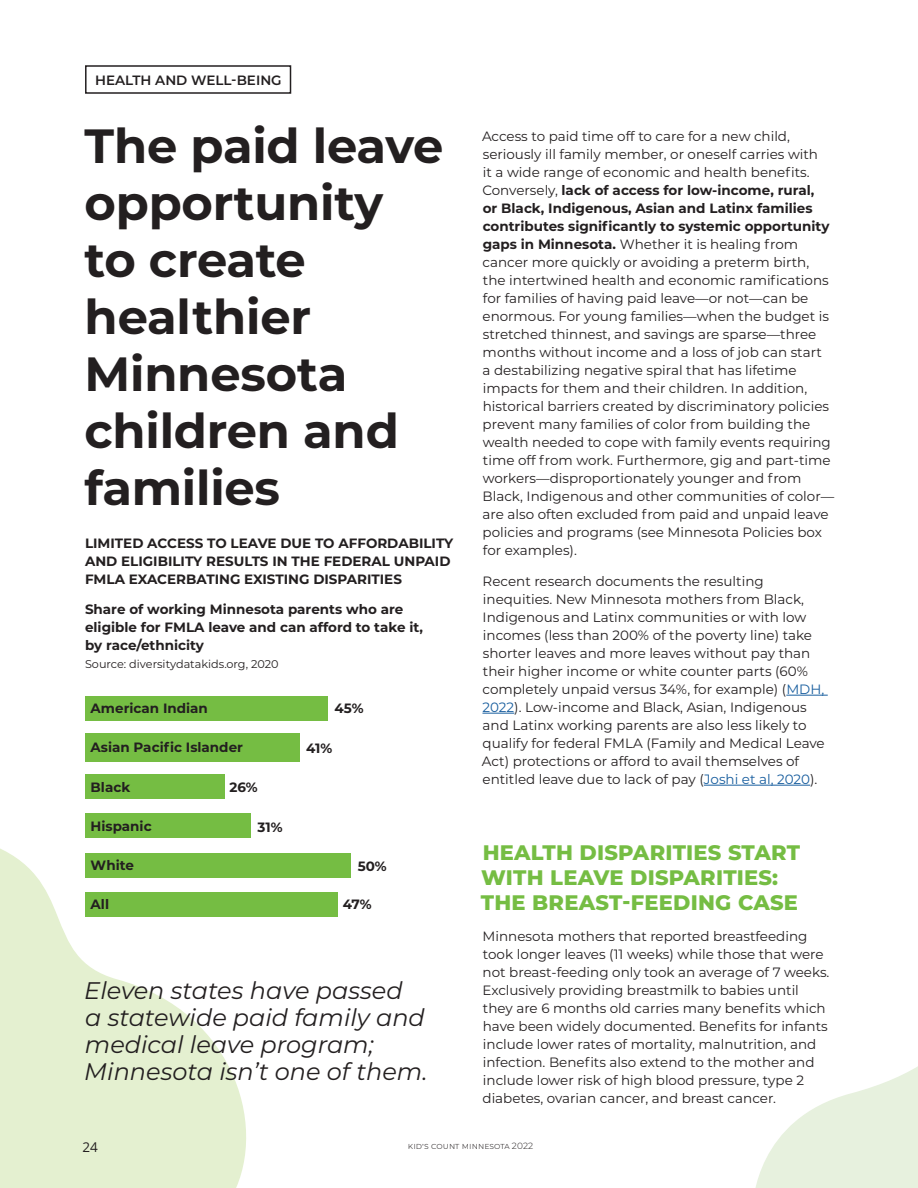
<style>
.page{position:relative;width:918px;height:1188px;background:#fff}
.page>*{position:absolute;margin:0;border:0;box-sizing:border-box;transform-origin:0 0}
.Headline{font:700 48px/57px "Montserrat";letter-spacing:-.005em;color:#231f20}
.body_text{font:italic 24px/27px "Montserrat";color:#231f20}
.Sub_Title{font:800 21px/25.2px "Montserrat";letter-spacing:.01em;color:#75bd43}
.body_text-2{font:13.5px/18px "Montserrat";color:#231f20}
.Sub_Title-2{font:700 13.5px/18px "Montserrat";color:#231f20}
.body_text-3{font:600 13.5px "Montserrat";color:#231f20}
.t1{font:13.5px "Open Sans";color:#231f20}
.Sub_Title-3{font:11.25px "Montserrat";color:#231f20}
.t2{font:300 9px "Montserrat";letter-spacing:.005em;color:#231f20}
.s1{font-weight:700}
.s2{color:#175d9e}
</style>
<div class="page">
<svg style="left:0;top:848px;width:248px;height:340px;fill:#e4f0d0"></svg>
<svg style="left:753px;top:694px;width:165px;height:494px"></svg>
<hr style="left:786px;top:695px;width:42px;height:1px;background:#175d9e">
<hr style="left:482px;top:713px;width:32px;height:1px;background:#175d9e">
<hr style="left:704px;top:785px;width:106px;height:1px;background:#175d9e">
<div style="left:85px;top:696px;width:243px;height:24px;background:#75bd43"></div>
<div style="left:85px;top:733px;width:215px;height:29px;background:#75bd43"></div>
<div style="left:85px;top:774px;width:139px;height:25px;background:#75bd43"></div>
<div style="left:85px;top:814px;width:166px;height:24px;background:#75bd43"></div>
<div style="left:85px;top:853px;width:266px;height:24px;background:#75bd43"></div>
<div style="left:85px;top:892px;width:253px;height:24px;background:#75bd43"></div>
<div style="left:85px;top:65px;width:206px;height:29px;border:2px solid #231f20"></div>
<p class="body_text-3" style="left:95px;top:71px;width:188px">HEALTH AND WELL-BEING</p>
<p class="Headline" style="left:85px;top:115px;width:360px">The paid leave opportunity to create healthier<br>Minnesota children and families</p>
<p class="body_text-2" style="left:482px;top:127px;width:354px">Access to paid time off to care for a new child, seriously ill family member, or oneself carries with<br>it a wide range of economic and health benefits.<br>Conversely, <span class="s1">lack of access for low-income, rural,<br>or Black, Indigenous, Asian and Latinx families contributes significantly to systemic opportunity gaps in Minnesota.</span> Whether it is healing from cancer more quickly or avoiding a preterm birth, the intertwined health and economic ramifications for families of having paid leave—or not—can be enormous. For young families—when the budget is stretched thinnest, and savings are sparse—three months without income and a loss of job can start<br>a destabilizing negative spiral that has lifetime impacts for them and their children. In addition, historical barriers created by discriminatory policies prevent many families of color from building the wealth needed to cope with family events requiring time off from work. Furthermore, gig and part-time workers—disproportionately younger and from Black, Indigenous and other communities of color— are also often excluded from paid and unpaid leave policies and programs (see Minnesota Policies box for examples).</p>
<p class="body_text-2" style="left:482px;top:571px;width:344px">Recent research documents the resulting inequities. New Minnesota mothers from Black, Indigenous and Latinx communities or with low incomes (less than 200% of the poverty line) take shorter leaves and more leaves without pay than their higher income or white counter parts (60% completely unpaid versus 34%, for example) (<span class="s2">MDH, 2022</span>). Low-income and Black, Asian, Indigenous and Latinx working parents are also less likely to qualify for federal FMLA (Family and Medical Leave Act) protections or afford to avail themselves of entitled leave due to lack of pay (<span class="s2">Joshi et al, 2020</span>).</p>
<p class="Sub_Title-2" style="left:85px;top:533px;width:370px">LIMITED ACCESS TO LEAVE DUE TO AFFORDABILITY<br>AND ELIGIBILITY RESULTS IN THE FEDERAL UNPAID<br>FMLA EXACERBATING EXISTING DISPARITIES</p>
<p class="Sub_Title-2" style="left:85px;top:600px;width:339px">Share of working Minnesota parents who are eligible for FMLA leave and can afford to take it, by race/ethnicity</p>
<p class="Sub_Title-3" style="left:85px;top:657px;width:195px">Source: diversitydatakids.org, 2020</p>
<p class="Sub_Title-2" style="left:91px;top:699px;width:119px">American Indian</p>
<p class="Sub_Title-2" style="left:91px;top:738px;width:154px">Asian Pacific Islander</p>
<p class="Sub_Title-2" style="left:91px;top:777px;width:41px">Black</p>
<p class="Sub_Title-2" style="left:91px;top:816px;width:63px">Hispanic</p>
<p class="Sub_Title-2" style="left:91px;top:856px;width:45px">White</p>
<p class="Sub_Title-2" style="left:91px;top:895px;width:20px">All</p>
<p class="Sub_Title-2" style="left:334px;top:699px;width:31px">45%</p>
<p class="Sub_Title-2" style="left:306px;top:738px;width:28px">41%</p>
<p class="Sub_Title-2" style="left:229px;top:778px;width:30px">26%</p>
<p class="Sub_Title-2" style="left:258px;top:817px;width:27px">31%</p>
<p class="Sub_Title" style="left:481px;top:839px;width:321px">HEALTH DISPARITIES START<br>WITH LEAVE DISPARITIES:<br>THE BREAST-FEEDING CASE</p>
<p class="body_text-2" style="left:483px;top:927px;width:348px">Minnesota mothers that reported breastfeeding took longer leaves (11 weeks) while those that were not breast-feeding only took an average of 7 weeks.<br>Exclusively providing breastmilk to babies until they are 6 months old carries many benefits which have been widely documented. Benefits for infants include lower rates of mortality, malnutrition, and infection. Benefits also extend to the mother and include lower risk of high blood pressure, type 2 diabetes, ovarian cancer, and breast cancer.</p>
<p class="Sub_Title-2" style="left:358px;top:857px;width:31px">50%</p>
<p class="Sub_Title-2" style="left:343px;top:895px;width:31px">47%</p>
<p class="body_text" style="left:84px;top:976px;width:345px">Eleven states have passed<br>a statewide paid family and medical leave program;<br>Minnesota isn’t one of them.</p>
<p class="t1" style="left:82px;top:1138px;width:17px">24</p>
<p class="t2" style="left:408px;top:1140px;width:127px">Kid’s Count Minnesota 2022</p>
</div>
